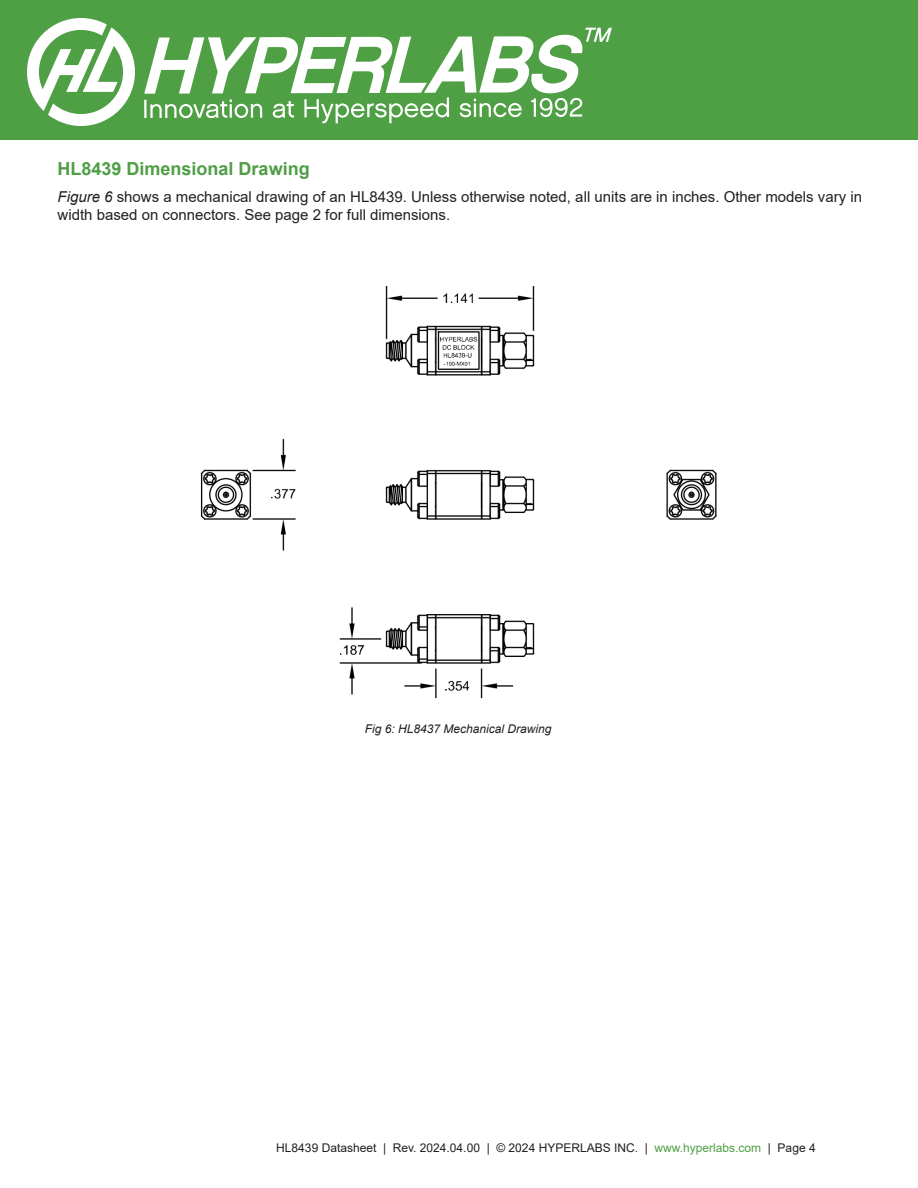
<style>
.page{position:relative;width:918px;height:1188px;background:#fff}
.page>*{position:absolute;margin:0;border:0;box-sizing:border-box;transform-origin:0 0}
.DS_Par_Content{font:700 18px "Arial";color:#4f9e45}
.DS_Par_Content-2{font:15px/18px "Arial";color:#231f20}
.t1{font:12px "Arial";color:#231f20}
.DS_Par_Caption{font:italic 12px "Arial";color:#231f20}
.s1{font-style:italic}
.s2{color:#4f9e45}
</style>
<div class="page">
<div style="left:0;top:0;width:918px;height:140px;background:#4f9f45"></div>
<svg style="left:27px;top:18px;width:108px;height:108px"></svg>
<svg style="left:144px;top:28px;width:468px;height:96px"></svg>
<img style="left:200px;top:285px;width:517px;height:414px">
<p class="DS_Par_Content" style="left:58px;top:156px;width:254px">HL8439 Dimensional Drawing</p>
<p class="DS_Par_Content-2" style="left:58px;top:188px;width:806px"><span class="s1">Figure 6</span> shows a mechanical drawing of an HL8439. Unless otherwise noted, all units are in inches. Other models vary in width based on connectors. See page 2 for full dimensions.</p>
<p class="DS_Par_Caption" style="left:365px;top:721px;width:188px">Fig 6: HL8437 Mechanical Drawing</p>
<p class="t1" style="left:276px;top:1139px;width:541px">HL8439 Datasheet | Rev. 2024.04.00 | © 2024 HYPERLABS INC. | <span class="s2">www.hyperlabs.com</span> | Page 4</p>
</div>
